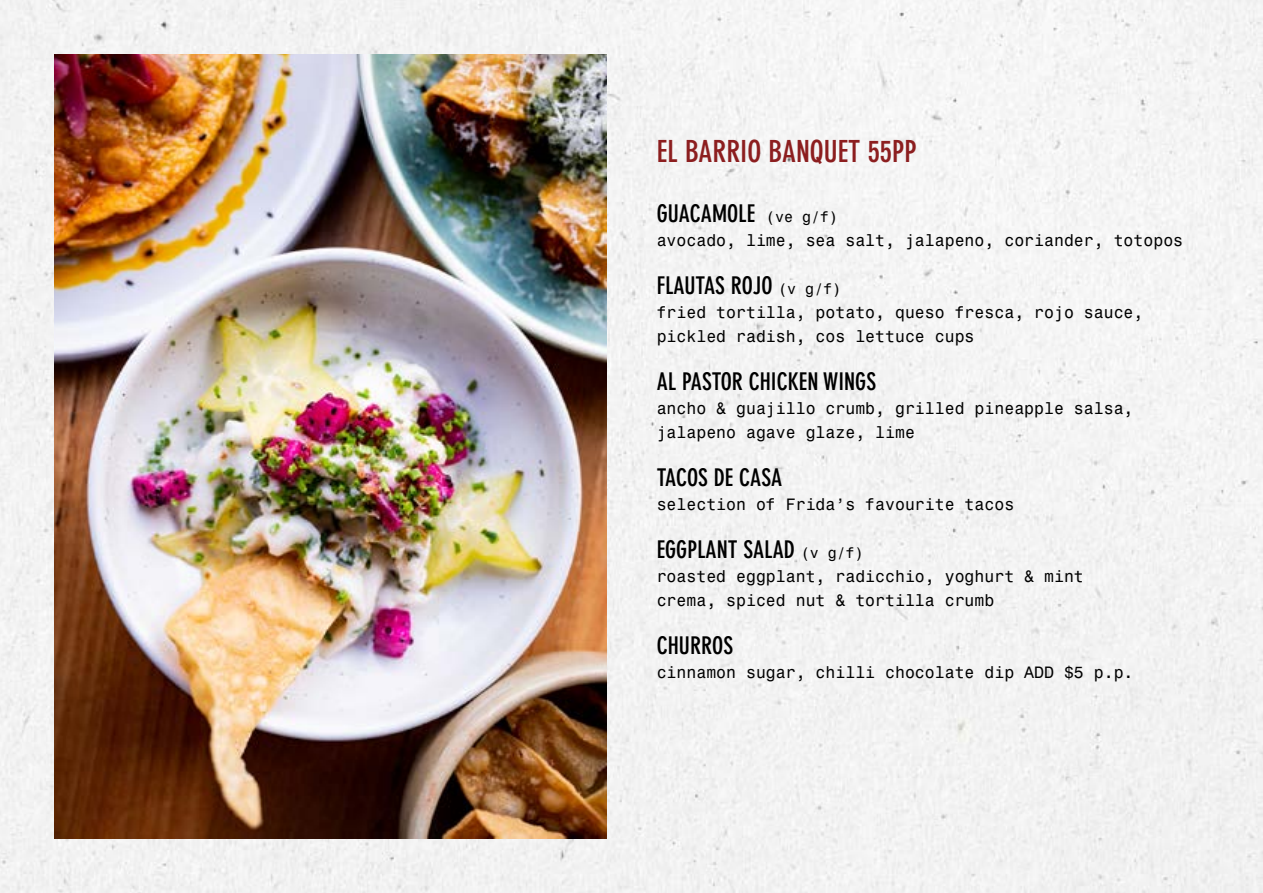
<style>
.page{position:relative;width:1263px;height:893px;background:#f3f3f3}
.page>*{position:absolute;margin:0;border:0;box-sizing:border-box;transform-origin:0 0}
.t1{font:700 condensed 30px "DIN Neuzeit Grotesk Std";color:#8c1e1f}
.t2{font:700 condensed 24px "DIN Neuzeit Grotesk Std";color:#000}
.t3{font:16.5px/24px "Monospace 821 W02";color:#000}
.s1{font-family:"Monospace 821 W02";font-weight:400;font-stretch:normal;font-size:15px}
</style>
<div class="page">
<img style="left:54px;top:54px;width:552px;height:785px">
<h1 class="t1" style="left:657px;top:134px;width:261px">EL BARRIO BANQUET 55PP</h1>
<h2 class="t2" style="left:657px;top:200px;width:183px">GUACAMOLE <span class="s1">(ve g/f)</span></h2>
<p class="t3" style="left:657px;top:228px;width:528px">avocado, lime, sea salt, jalapeno, coriander, totopos</p>
<h2 class="t2" style="left:657px;top:272px;width:186px">FLAUTAS ROJO <span class="s1">(v g/f)</span></h2>
<p class="t3" style="left:657px;top:300px;width:488px">fried tortilla, potato, queso fresca, rojo sauce, pickled radish, cos lettuce cups</p>
<h2 class="t2" style="left:657px;top:368px;width:221px">AL PASTOR CHICKEN WINGS</h2>
<p class="t3" style="left:657px;top:396px;width:478px">ancho &amp; guajillo crumb, grilled pineapple salsa, jalapeno agave glaze, lime</p>
<h2 class="t2" style="left:657px;top:464px;width:127px">TACOS DE CASA</h2>
<p class="t3" style="left:657px;top:492px;width:359px">selection of Frida’s favourite tacos</p>
<h2 class="t2" style="left:657px;top:536px;width:209px">EGGPLANT SALAD <span class="s1">(v g/f)</span></h2>
<p class="t3" style="left:657px;top:564px;width:429px">roasted eggplant, radicchio, yoghurt &amp; mint crema, spiced nut &amp; tortilla crumb</p>
<h2 class="t2" style="left:657px;top:632px;width:78px">CHURROS</h2>
<p class="t3" style="left:657px;top:660px;width:478px">cinnamon sugar, chilli chocolate dip ADD $5 p.p.</p>
</div>
